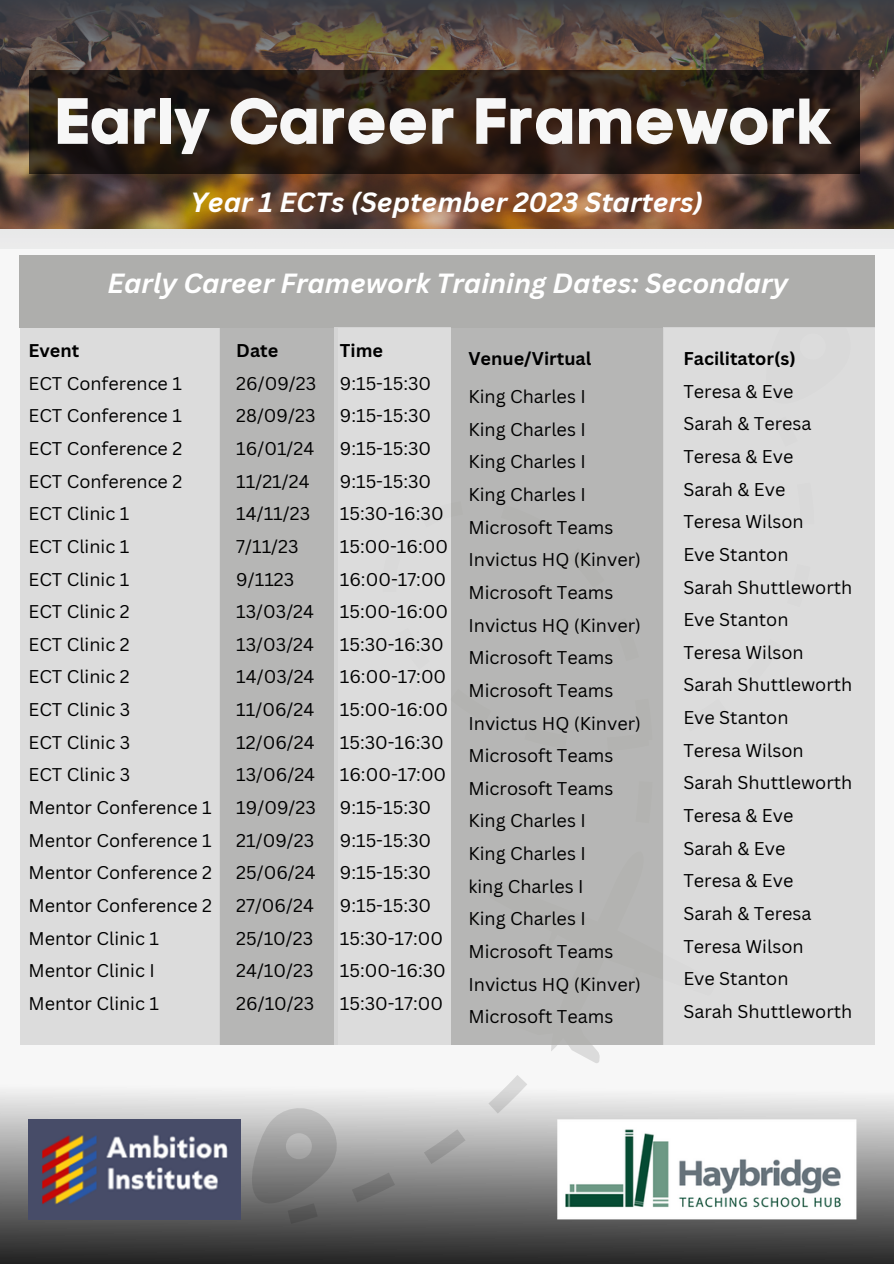
<style>
.page{position:relative;width:894px;height:1264px;background:#fff}
.page>*{position:absolute;margin:0;border:0;box-sizing:border-box;transform-origin:0 0}
.t1{font:64.65px "Code Pro Bold LC";color:#f7f7f7}
.t2{font:italic 700 27px "Canva Sans";color:#fff}
.t3{font:18px/32.7px "Canva Sans";color:#000}
.t4{font:700 18px "Canva Sans";color:#000}
</style>
<div class="page">
<div style="left:0;top:0;width:893px;height:1263px;background:#f7f7f7"></div>
<svg style="left:0;top:752px;width:893px;height:511px"></svg>
<svg style="left:89px;top:1044px;width:784px;height:201px"></svg>
<svg style="left:485px;top:1044px;width:233px;height:21px"></svg>
<svg style="left:230px;top:1092px;width:123px;height:141px;background:#959595"></svg>
<div style="left:219px;top:306px;width:118px;height:738px;background:#b6b6b5"></div>
<div style="left:20px;top:300px;width:199px;height:744px;background:#d9d9d9"></div>
<img style="left:0;top:0;width:893px;height:248px">
<div style="left:20px;top:255px;width:854px;height:73px;background:#aeaeac"></div>
<img style="left:557px;top:1119px;width:299px;height:100px">
<img style="left:29px;top:1119px;width:211px;height:100px">
<div style="left:334px;top:328px;width:117px;height:716px;background:#d9d9d9"></div>
<div style="left:451px;top:306px;width:212px;height:738px;background:#b6b6b5"></div>
<div style="left:663px;top:327px;width:211px;height:717px;background:#d9d9d9"></div>
<div style="left:29px;top:70px;width:830px;height:104px;background:#000;opacity:.61"></div>
<p class="t1" style="left:55px;top:82px;width:780px">Early Career Framework</p>
<p class="t2" style="left:190px;top:183px;width:513px">Year 1 ECTs (September 2023 Starters)</p>
<p class="t2" style="left:108px;top:264px;width:682px">Early Career Framework Training Dates: Secondary</p>
<p class="t4" style="left:29px;top:338px;width:52px">Event</p>
<p class="t3" style="left:29px;top:366px;width:155px">ECT Conference 1</p>
<p class="t3" style="left:29px;top:399px;width:155px">ECT Conference 1</p>
<p class="t3" style="left:29px;top:431px;width:155px">ECT Conference 2</p>
<p class="t3" style="left:29px;top:464px;width:155px">ECT Conference 2</p>
<p class="t3" style="left:29px;top:497px;width:102px">ECT Clinic 1</p>
<p class="t3" style="left:29px;top:529px;width:102px">ECT Clinic 1</p>
<p class="t3" style="left:29px;top:562px;width:102px">ECT Clinic 1</p>
<p class="t3" style="left:29px;top:595px;width:102px">ECT Clinic 2</p>
<p class="t3" style="left:29px;top:627px;width:102px">ECT Clinic 2</p>
<p class="t3" style="left:29px;top:660px;width:102px">ECT Clinic 2</p>
<p class="t3" style="left:29px;top:692px;width:103px">ECT Clinic 3</p>
<p class="t3" style="left:29px;top:725px;width:103px">ECT Clinic 3</p>
<p class="t3" style="left:29px;top:758px;width:103px">ECT Clinic 3</p>
<p class="t3" style="left:29px;top:790px;width:184px">Mentor Conference 1</p>
<p class="t3" style="left:29px;top:823px;width:184px">Mentor Conference 1</p>
<p class="t3" style="left:29px;top:856px;width:185px">Mentor Conference 2</p>
<p class="t3" style="left:29px;top:888px;width:185px">Mentor Conference 2</p>
<p class="t3" style="left:29px;top:921px;width:132px">Mentor Clinic 1</p>
<p class="t3" style="left:29px;top:953px;width:128px">Mentor Clinic I</p>
<p class="t3" style="left:29px;top:986px;width:132px">Mentor Clinic 1</p>
<p class="t4" style="left:236px;top:338px;width:43px">Date</p>
<p class="t3" style="left:236px;top:366px;width:81px">26/09/23</p>
<p class="t3" style="left:236px;top:399px;width:81px">28/09/23</p>
<p class="t3" style="left:236px;top:431px;width:79px">16/01/24</p>
<p class="t3" style="left:236px;top:464px;width:75px">11/21/24</p>
<p class="t3" style="left:236px;top:497px;width:75px">14/11/23</p>
<p class="t3" style="left:236px;top:529px;width:64px">7/11/23</p>
<p class="t3" style="left:236px;top:562px;width:59px">9/1123</p>
<p class="t3" style="left:236px;top:595px;width:79px">13/03/24</p>
<p class="t3" style="left:236px;top:627px;width:79px">13/03/24</p>
<p class="t3" style="left:236px;top:660px;width:80px">14/03/24</p>
<p class="t3" style="left:236px;top:692px;width:79px">11/06/24</p>
<p class="t3" style="left:236px;top:725px;width:80px">12/06/24</p>
<p class="t3" style="left:236px;top:758px;width:80px">13/06/24</p>
<p class="t3" style="left:236px;top:790px;width:81px">19/09/23</p>
<p class="t3" style="left:236px;top:823px;width:79px">21/09/23</p>
<p class="t3" style="left:236px;top:856px;width:81px">25/06/24</p>
<p class="t3" style="left:236px;top:888px;width:79px">27/06/24</p>
<p class="t3" style="left:236px;top:921px;width:78px">25/10/23</p>
<p class="t3" style="left:236px;top:953px;width:79px">24/10/23</p>
<p class="t3" style="left:236px;top:986px;width:79px">26/10/23</p>
<p class="t4" style="left:340px;top:338px;width:45px">Time</p>
<p class="t3" style="left:340px;top:366px;width:93px">9:15-15:30</p>
<p class="t3" style="left:340px;top:399px;width:93px">9:15-15:30</p>
<p class="t3" style="left:340px;top:431px;width:93px">9:15-15:30</p>
<p class="t3" style="left:340px;top:464px;width:93px">9:15-15:30</p>
<p class="t3" style="left:340px;top:497px;width:105px">15:30-16:30</p>
<p class="t3" style="left:340px;top:529px;width:110px">15:00-16:00</p>
<p class="t3" style="left:340px;top:562px;width:108px">16:00-17:00</p>
<p class="t3" style="left:340px;top:595px;width:110px">15:00-16:00</p>
<p class="t3" style="left:340px;top:627px;width:105px">15:30-16:30</p>
<p class="t3" style="left:340px;top:660px;width:108px">16:00-17:00</p>
<p class="t3" style="left:340px;top:692px;width:110px">15:00-16:00</p>
<p class="t3" style="left:340px;top:725px;width:105px">15:30-16:30</p>
<p class="t3" style="left:340px;top:758px;width:108px">16:00-17:00</p>
<p class="t3" style="left:340px;top:790px;width:93px">9:15-15:30</p>
<p class="t3" style="left:340px;top:823px;width:93px">9:15-15:30</p>
<p class="t3" style="left:340px;top:856px;width:93px">9:15-15:30</p>
<p class="t3" style="left:340px;top:888px;width:93px">9:15-15:30</p>
<p class="t3" style="left:340px;top:921px;width:105px">15:30-17:00</p>
<p class="t3" style="left:340px;top:953px;width:107px">15:00-16:30</p>
<p class="t3" style="left:340px;top:986px;width:105px">15:30-17:00</p>
<p class="t4" style="left:468px;top:345px;width:124px">Venue/Virtual</p>
<p class="t3" style="left:468px;top:380px;width:119px">King Charles I</p>
<p class="t3" style="left:468px;top:412px;width:119px">King Charles I</p>
<p class="t3" style="left:468px;top:445px;width:119px">King Charles I</p>
<p class="t3" style="left:468px;top:477px;width:119px">King Charles I</p>
<p class="t3" style="left:468px;top:510px;width:146px">Microsoft Teams</p>
<p class="t3" style="left:468px;top:543px;width:174px">Invictus HQ (Kinver)<br>Microsoft Teams</p>
<p class="t3" style="left:468px;top:608px;width:174px">Invictus HQ (Kinver)<br>Microsoft Teams</p>
<p class="t3" style="left:468px;top:673px;width:146px">Microsoft Teams</p>
<p class="t3" style="left:468px;top:706px;width:174px">Invictus HQ (Kinver)<br>Microsoft Teams</p>
<p class="t3" style="left:468px;top:771px;width:146px">Microsoft Teams</p>
<p class="t3" style="left:468px;top:804px;width:119px">King Charles I</p>
<p class="t3" style="left:468px;top:836px;width:119px">King Charles I</p>
<p class="t3" style="left:468px;top:869px;width:116px">king Charles I</p>
<p class="t3" style="left:468px;top:902px;width:119px">King Charles I</p>
<p class="t3" style="left:468px;top:934px;width:146px">Microsoft Teams</p>
<p class="t3" style="left:468px;top:967px;width:174px">Invictus HQ (Kinver)<br>Microsoft Teams</p>
<p class="t4" style="left:683px;top:346px;width:114px">Facilitator(s)</p>
<p class="t3" style="left:683px;top:374px;width:111px">Teresa &amp; Eve</p>
<p class="t3" style="left:683px;top:407px;width:130px">Sarah &amp; Teresa</p>
<p class="t3" style="left:683px;top:439px;width:111px">Teresa &amp; Eve</p>
<p class="t3" style="left:683px;top:472px;width:103px">Sarah &amp; Eve</p>
<p class="t3" style="left:683px;top:505px;width:122px">Teresa Wilson</p>
<p class="t3" style="left:683px;top:537px;width:107px">Eve Stanton</p>
<p class="t3" style="left:683px;top:570px;width:170px">Sarah Shuttleworth</p>
<p class="t3" style="left:683px;top:603px;width:107px">Eve Stanton</p>
<p class="t3" style="left:683px;top:635px;width:122px">Teresa Wilson</p>
<p class="t3" style="left:683px;top:668px;width:170px">Sarah Shuttleworth</p>
<p class="t3" style="left:683px;top:700px;width:107px">Eve Stanton</p>
<p class="t3" style="left:683px;top:733px;width:122px">Teresa Wilson</p>
<p class="t3" style="left:683px;top:766px;width:170px">Sarah Shuttleworth</p>
<p class="t3" style="left:683px;top:798px;width:111px">Teresa &amp; Eve</p>
<p class="t3" style="left:683px;top:831px;width:103px">Sarah &amp; Eve</p>
<p class="t3" style="left:683px;top:864px;width:111px">Teresa &amp; Eve</p>
<p class="t3" style="left:683px;top:896px;width:130px">Sarah &amp; Teresa</p>
<p class="t3" style="left:683px;top:929px;width:122px">Teresa Wilson</p>
<p class="t3" style="left:683px;top:961px;width:107px">Eve Stanton</p>
<p class="t3" style="left:683px;top:994px;width:170px">Sarah Shuttleworth</p>
</div>
